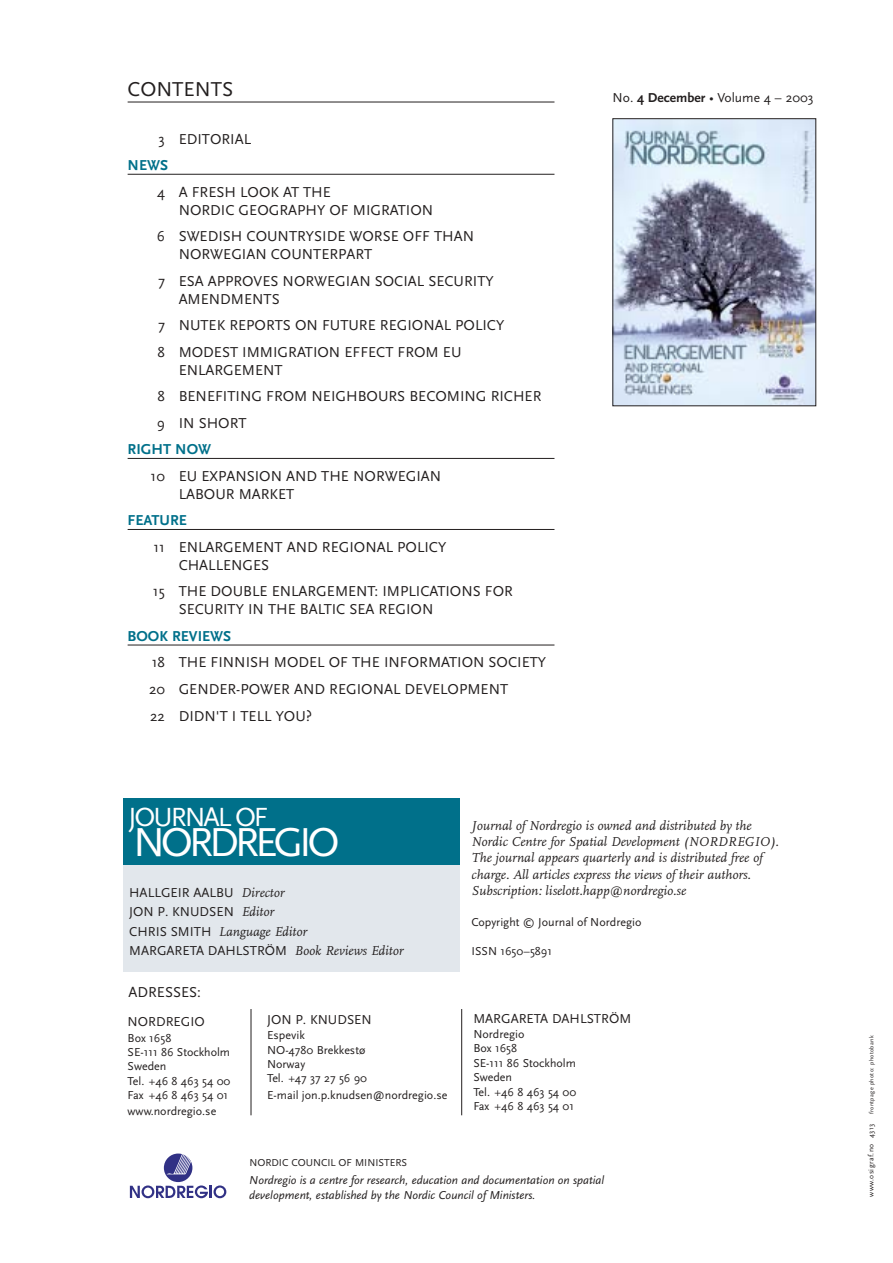
<style>
.page{position:relative;width:893px;height:1263px;background:#fff}
.page>*{position:absolute;margin:0;border:0;box-sizing:border-box;transform-origin:0 0}
.t1{font:42.15px "Scala Sans";letter-spacing:-.105em;color:#fff}
.t2{font:27.45px "Scala Sans";letter-spacing:-.075em;color:#fff}
.t3{font:21px "Scala Sans";color:#231f1f}
.t4{font:15px/18px "Scala Sans";color:#231f1f}
.t5{font:700 15px "Scala Sans";color:#00708a}
.t6{font:italic 13.5px/16.2px "FF Scala";color:#231f1f}
.t7{font:13.5px/19.2px "Scala Sans";color:#231f1f}
.t8{font:12px/14.4px "Scala Sans";color:#231f1f}
.t9{font:italic 12px/14.4px "Scala Sans";color:#231f1f}
.t10{font:10.5px "Scala Sans";color:#231f1f}
.t11{font:7.5px "Scala Sans";letter-spacing:.055em;color:#231f1f}
.t12{font:6px "Scala Sans";letter-spacing:.055em;color:#231f1f}
.s1{font-weight:700}
.s2{font-family:"FF Scala";font-style:italic}
.s3{font-family:"Scala Sans";font-style:normal}
</style>
<div class="page">
<div style="left:123px;top:798px;width:336px;height:174px;background:#e2e7ec"></div>
<div style="left:123px;top:798px;width:336px;height:67px;background:#00708a"></div>
<hr style="left:251px;top:1009px;width:1px;height:106px;background:#231f1f">
<hr style="left:461px;top:1009px;width:1px;height:106px;background:#231f1f">
<hr style="left:128px;top:102px;width:426px;height:1px;background:#231f1f">
<hr style="left:128px;top:174px;width:426px;height:1px;background:#231f1f">
<hr style="left:128px;top:458px;width:426px;height:1px;background:#231f1f">
<hr style="left:128px;top:529px;width:426px;height:1px;background:#231f1f">
<hr style="left:128px;top:645px;width:426px;height:1px;background:#231f1f">
<img style="left:614px;top:120px;width:200px;height:284px">
<svg style="left:130px;top:1154px;width:96px;height:44px"></svg>
<h3 class="t3" style="left:128px;top:81px;width:107px">CONTENTS</h3>
<p class="t4" style="left:159px;top:131px;width:94px">3 EDITORIAL</p>
<p class="t5" style="left:128px;top:159px;width:42px">NEWS</p>
<p class="t4" style="left:179px;top:184px;width:256px;text-indent:-22px">4 A FRESH LOOK AT THE<br>NORDIC GEOGRAPHY OF MIGRATION</p>
<p class="t4" style="left:179px;top:229px;width:297px;text-indent:-22px">6 SWEDISH COUNTRYSIDE WORSE OFF THAN<br>NORWEGIAN COUNTERPART</p>
<p class="t4" style="left:179px;top:273px;width:316px;text-indent:-21px">7 ESA APPROVES NORWEGIAN SOCIAL SECURITY<br>AMENDMENTS</p>
<p class="t4" style="left:157px;top:313px;width:348px;line-height:26.5px">7 NUTEK REPORTS ON FUTURE REGIONAL POLICY<br>8 MODEST IMMIGRATION EFFECT FROM EU</p>
<p class="t4" style="left:157px;top:358px;width:386px;line-height:26.5px;text-indent:22px">ENLARGEMENT<br>8 BENEFITING FROM NEIGHBOURS BECOMING RICHER<br>9 IN SHORT</p>
<p class="t5" style="left:128px;top:443px;width:85px">RIGHT NOW</p>
<p class="t4" style="left:179px;top:468px;width:264px;text-indent:-28px">10 EU EXPANSION AND THE NORWEGIAN<br>LABOUR MARKET</p>
<p class="t5" style="left:128px;top:515px;width:61px">FEATURE</p>
<p class="t4" style="left:179px;top:539px;width:269px;text-indent:-25px">11 ENLARGEMENT AND REGIONAL POLICY<br>CHALLENGES</p>
<p class="t4" style="left:179px;top:584px;width:336px;text-indent:-26px">15 THE DOUBLE ENLARGEMENT: IMPLICATIONS FOR<br>SECURITY IN THE BALTIC SEA REGION</p>
<p class="t5" style="left:128px;top:630px;width:105px">BOOK REVIEWS</p>
<p class="t4" style="left:149px;top:651px;width:398px;line-height:26.5px">18 THE FINNISH MODEL OF THE INFORMATION SOCIETY<br>20 GENDER-POWER AND REGIONAL DEVELOPMENT<br>22 DIDN'T I TELL YOU?</p>
<p class="t7" style="left:612px;top:89px;width:202px">No. <span class="s1">4 December</span> • Volume 4 – 2003</p>
<h2 class="t2" style="left:128px;top:806px;width:141px">JOURNAL OF</h2>
<h1 class="t1" style="left:133px;top:826px;width:208px">NORDREGIO</h1>
<p class="t7" style="left:129px;top:884px;width:157px">HALLGEIR AALBU <span class="s2">Director<br></span>JON P. KNUDSEN <span class="s2">Editor</span></p>
<p class="t6" style="left:129px;top:925px;width:180px"><span class="s3">CHRIS SMITH</span> Language Editor</p>
<p class="t7" style="left:129px;top:942px;width:276px">MARGARETA DAHLSTRÖM <span class="s2">Book Reviews Editor</span></p>
<p class="t4" style="left:129px;top:984px;width:74px">ADRESSES:</p>
<p class="t7" style="left:128px;top:1013px;width:79px">NORDREGIO</p>
<p class="t8" style="left:128px;top:1032px;width:104px">Box 1658<br>SE-111 86 Stockholm<br>Sweden<br>Tel. +46 8 463 54 00<br>Fax +46 8 463 54 01</p>
<p class="t8" style="left:128px;top:1105px;width:90px">www.nordregio.se</p>
<p class="t7" style="left:267px;top:1011px;width:106px">JON P. KNUDSEN</p>
<p class="t8" style="left:267px;top:1029px;width:102px">Espevik<br>NO-4780 Brekkestø<br>Norway<br>Tel. +47 37 27 56 90</p>
<p class="t8" style="left:267px;top:1089px;width:182px">E-mail jon.p.knudsen@nordregio.se</p>
<p class="t6" style="left:471px;top:820px;width:309px">Journal of Nordregio is owned and distributed by the Nordic Centre for Spatial Development (NORDREGIO).<br>The journal appears quarterly and is distributed free of charge. All articles express the views of their authors.<br>Subscription: liselott.happ@nordregio.se</p>
<p class="t8" style="left:471px;top:916px;width:171px">Copyright © Journal of Nordregio</p>
<p class="t8" style="left:471px;top:945px;width:82px">ISSN 1650–5891</p>
<p class="t7" style="left:473px;top:1010px;width:159px">MARGARETA DAHLSTRÖM</p>
<p class="t8" style="left:473px;top:1028px;width:104px">Nordregio<br>Box 1658<br>SE-111 86 Stockholm<br>Sweden<br>Tel. +46 8 463 54 00<br>Fax +46 8 463 54 01</p>
<p class="t10" style="left:249px;top:1159px;width:159px">NORDIC COUNCIL OF MINISTERS</p>
<p class="t9" style="left:249px;top:1175px;width:356px">Nordregio is a centre for research, education and documentation on spatial development, established by the Nordic Council of Ministers.</p>
<p class="t12" style="left:869px;top:1114px;width:80px;rotate:-90deg">frontpage photo: photobank</p>
<p class="t11" style="left:868px;top:1197px;width:75px;rotate:-90deg">www.osigraf.no 4313</p>
</div>
